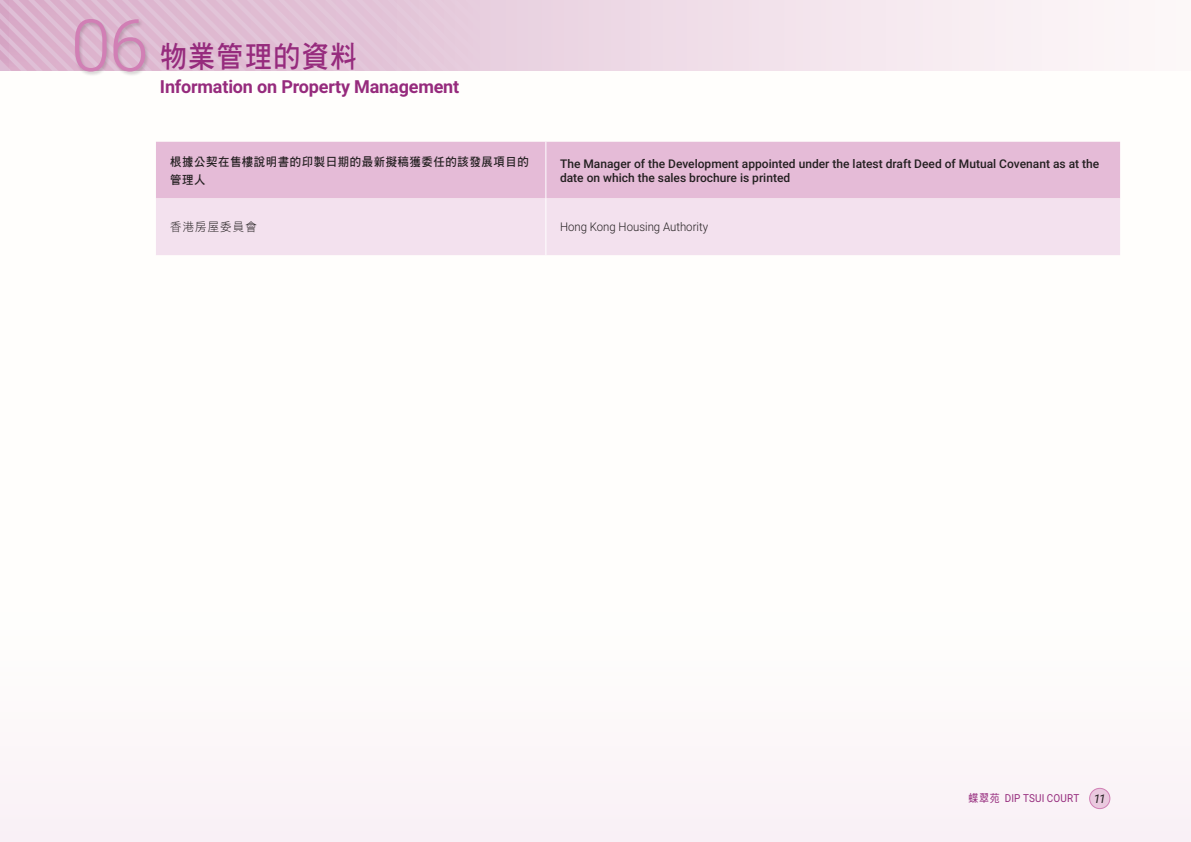
<style>
.page{position:relative;width:1191px;height:842px;background:#fff}
.page>*{position:absolute;margin:0;border:0;box-sizing:border-box;transform-origin:0 0}
.t1{font:300 72px "Roboto";color:#d17fb5}
.t2{font:30px "DF Hei HK W7";letter-spacing:.05em;color:#962b7d;scale:.9 1}
.t3{font:700 18px "Roboto";letter-spacing:-.01em;color:#962b7d}
.t4{font:500 12px/14px "Roboto";color:#231f20}
.t5{font:12px/18px "DF Hei HK W7";letter-spacing:.05em;color:#231f20;scale:.95 1}
.t6{font:300 12px "Roboto";color:#231f20;scale:.95 1}
.t7{font:12px "DF Hei HK W3";letter-spacing:.1em;color:#231f20;scale:.95 1}
.t8{font:11px "Roboto";letter-spacing:.015em;color:#962b7d;scale:.9 1}
.s1{font-family:"DF Hei HK W5"}
.s2{font-style:italic;font-size:12px;color:#231f20}
</style>
<div class="page">
<svg style="left:540px;top:0;width:564px;height:71px"></svg>
<svg style="left:0;top:0;width:540px;height:71px;background:#e1c1d6"></svg>
<div style="left:1089px;top:788px;width:20px;height:21px;background:#eac9df;border-radius:50%"></div>
<div style="left:1089px;top:788px;width:21px;height:21px;border:1px solid #d17fb5;border-radius:50%"></div>
<div style="left:74px;top:18px;width:76px;height:59px;background:#231f20;opacity:.2"></div>
<div style="left:156px;top:142px;width:964px;height:56px;background:#e5bbd7"></div>
<div style="left:156px;top:198px;width:964px;height:57px;background:#f3e1ee"></div>
<hr style="left:545px;top:142px;width:1px;height:56px;background:#fff">
<hr style="left:545px;top:198px;width:1px;height:57px;background:#fff">
<p class="t1" style="left:71px;top:-5px;width:79px">06</p>
<p class="t2" style="left:160px;top:40px;width:221px">物業管理的資料</p>
<p class="t3" style="left:160px;top:74px;width:301px">Information on Property Management</p>
<p class="t5" style="left:170px;top:152px;width:379px">根據公契在售樓說明書的印製日期的最新擬稿獲委任的該發展項目的管理人</p>
<p class="t4" style="left:560px;top:156px;width:541px">The Manager of the Development appointed under the latest draft Deed of Mutual Covenant as at the date on which the sales brochure is printed</p>
<p class="t7" style="left:170px;top:220px;width:93px">香港房屋委員會</p>
<p class="t6" style="left:560px;top:219px;width:157px">Hong Kong Housing Authority</p>
<p class="t8" style="left:968px;top:790px;width:154px"><span class="s1">蝶翠苑</span> DIP TSUI COURT <span class="s2">11</span></p>
</div>
